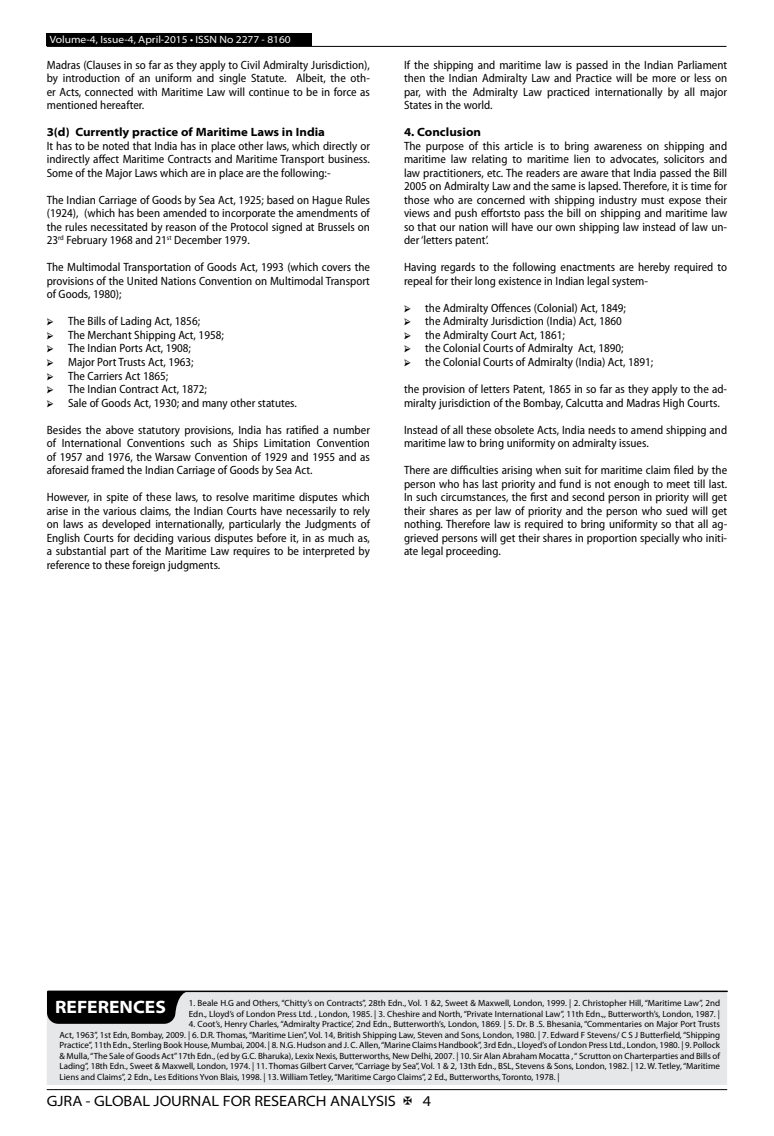
<style>
.page{position:relative;width:774px;height:1136px;background:#fff}
.page>*{position:absolute;margin:0;border:0;box-sizing:border-box;transform-origin:0 0}
.t1{font:700 semi-expanded 18px "Myriad Pro";color:#fff}
.t2{font:semi-expanded 15px "Myriad Pro";color:#000}
.t3{font:semi-condensed 12px/13.5px "Myriad Pro";color:#000;text-align:justify}
.t4{font:700 semi-expanded 12px "Myriad Pro";color:#000}
.t5{font:semi-expanded 10.5px "Myriad Pro";color:#fff}
.t6{font:9px/10.5px "Myriad Pro";color:#000}
</style>
<div class="page">
<hr style="left:47px;top:1089px;width:680px;height:1px;background:#000">
<div style="left:47px;top:33px;width:265px;height:13px;background:#000"></div>
<hr style="left:47px;top:46px;width:679px;height:1px;background:#000">
<div style="left:47px;top:991px;width:680px;height:93px;background:#e6e7e8"></div>
<hr style="left:48px;top:990px;width:679px;height:1px;background:#000">
<svg style="left:47px;top:991px;width:142px;height:32px;background:#141414"></svg>
<p class="t5" style="left:50px;top:34px;width:242px">Volume-4, Issue-4, April-2015 • ISSN No 2277 - 8160</p>
<p class="t3" style="left:47px;top:58px;width:325px">Madras (Clauses in so far as they apply to Civil Admiralty Jurisdiction), by introduction of an uniform and single Statute. Albeit, the oth&shy;er Acts, connected with Maritime Law will continue to be in force as mentioned hereafter.</p>
<p class="t4" style="left:47px;top:125px;width:280px">3(d) Currently practice of Maritime Laws in India</p>
<p class="t3" style="left:47px;top:139px;width:325px">It has to be noted that India has in place other laws, which directly or indirectly affect Maritime Contracts and Maritime Transport business.<br>Some of the Major Laws which are in place are the following:-</p>
<p class="t3" style="left:47px;top:193px;width:325px">The Indian Carriage of Goods by Sea Act, 1925; based on Hague Rules (1924), (which has been amended to incorporate the amendments of the rules necessitated by reason of the Protocol signed at Brussels on 23<sup>rd</sup> February 1968 and 21<sup>st</sup> December 1979.</p>
<p class="t3" style="left:47px;top:261px;width:325px">The Multimodal Transportation of Goods Act, 1993 (which covers the provisions of the United Nations Convention on Multimodal Transport of Goods, 1980);</p>
<p class="t3" style="left:68px;top:315px;width:230px;text-align:left">The Bills of Lading Act, 1856;<br>The Merchant Shipping Act, 1958;<br>The Indian Ports Act, 1908;<br>Major Port Trusts Act, 1963;<br>The Carriers Act 1865;<br>The Indian Contract Act, 1872;<br>Sale of Goods Act, 1930; and many other statutes.</p>
<p class="t3" style="left:47px;top:423px;width:325px">Besides the above statutory provisions, India has ratified a number of International Conventions such as Ships Limitation Convention of 1957 and 1976, the Warsaw Convention of 1929 and 1955 and as aforesaid framed the Indian Carriage of Goods by Sea Act.</p>
<p class="t3" style="left:47px;top:490px;width:325px">However, in spite of these laws, to resolve maritime disputes which arise in the various claims, the Indian Courts have necessarily to rely on laws as developed internationally, particularly the Judgments of English Courts for deciding various disputes before it, in as much as, a substantial part of the Maritime Law requires to be interpreted by reference to these foreign judgments.</p>
<p class="t3" style="left:404px;top:58px;width:325px">If the shipping and maritime law is passed in the Indian Parliament then the Indian Admiralty Law and Practice will be more or less on par, with the Admiralty Law practiced internationally by all major States in the world.</p>
<p class="t4" style="left:404px;top:125px;width:79px">4. Conclusion</p>
<p class="t3" style="left:404px;top:139px;width:325px">The purpose of this article is to bring awareness on shipping and maritime law relating to maritime lien to advocates, solicitors and law practitioners, etc. The readers are aware that India passed the Bill 2005 on Admiralty Law and the same is lapsed. Therefore, it is time for those who are concerned with shipping industry must expose their views and push effortsto pass the bill on shipping and maritime law so that our nation will have our own shipping law instead of law un&shy;der ‘letters patent’.</p>
<p class="t3" style="left:404px;top:261px;width:325px">Having regards to the following enactments are hereby required to repeal for their long existence in Indian legal system-</p>
<p class="t3" style="left:425px;top:301px;width:230px;text-align:left">the Admiralty Offences (Colonial) Act, 1849;<br>the Admiralty Jurisdiction (India) Act, 1860<br>the Admiralty Court Act, 1861;<br>the Colonial Courts of Admiralty Act, 1890;<br>the Colonial Courts of Admiralty (India) Act, 1891;</p>
<p class="t3" style="left:404px;top:382px;width:325px">the provision of letters Patent, 1865 in so far as they apply to the ad&shy;miralty jurisdiction of the Bombay, Calcutta and Madras High Courts.</p>
<p class="t3" style="left:404px;top:423px;width:325px">Instead of all these obsolete Acts, India needs to amend shipping and maritime law to bring uniformity on admiralty issues.</p>
<p class="t3" style="left:404px;top:463px;width:325px">There are difficulties arising when suit for maritime claim filed by the person who has last priority and fund is not enough to meet till last.<br>In such circumstances, the first and second person in priority will get their shares as per law of priority and the person who sued will get nothing. Therefore law is required to bring uniformity so that all ag&shy;grieved persons will get their shares in proportion specially who initi&shy;ate legal proceeding.</p>
<h1 class="t1" style="left:55px;top:996px;width:112px">REFERENCES</h1>
<p class="t6" style="left:189px;top:997px;width:533px">1. Beale H.G and Others, “Chitty’s on Contracts”, 28th Edn., Vol. 1 &amp;2, Sweet &amp; Maxwell, London, 1999. | 2. Christopher Hill, “Maritime Law”, 2nd<br>Edn., Lloyd’s of London Press Ltd. , London, 1985. | 3. Cheshire and North, “Private International Law”, 11th Edn.,, Butterworth’s, London, 1987. |</p>
<p class="t6" style="left:60px;top:1018px;width:662px;text-align:justify;text-indent:129px">4. Coot’s, Henry Charles, “Admiralty Practice’, 2nd Edn., Butterworth’s, London, 1869. | 5. Dr. B .S. Bhesania, “Commentaries on Major Port Trusts Act, 1963”, 1st Edn, Bombay, 2009. | 6. D.R. Thomas, “Maritime Lien”, Vol. 14, British Shipping Law, Steven and Sons, London, 1980. | 7. Edward F Stevens/ C S J Butterfield, “Shipping Practice”, 11th Edn., Sterling Book House, Mumbai, 2004. | 8. N.G. Hudson and J. C. Allen, “Marine Claims Handbook”, 3rd Edn., Lloyed’s of London Press Ltd., London, 1980. | 9. Pollock &amp; Mulla, “The Sale of Goods Act” 17th Edn., (ed by G.C. Bharuka), Lexix Nexis, Butterworths, New Delhi, 2007. | 10. Sir Alan Abraham Mocatta , “ Scrutton on Charterparties and Bills of Lading”, 18th Edn., Sweet &amp; Maxwell, London, 1974. | 11. Thomas Gilbert Carver, “Carriage by Sea”, Vol. 1 &amp; 2, 13th Edn., BSL, Stevens &amp; Sons, London, 1982. | 12. W. Tetley, “Maritime Liens and Claims”, 2 Edn., Les Editions Yvon Blais, 1998. | 13. William Tetley, “Maritime Cargo Claims”, 2 Ed., Butterworths, Toronto, 1978. |</p>
<p class="t2" style="left:47px;top:1092px;width:351px">GJRA - GLOBAL JOURNAL FOR RESEARCH ANALYSIS</p>
<p class="t2" style="left:423px;top:1092px;width:10px">4</p>
</div>
